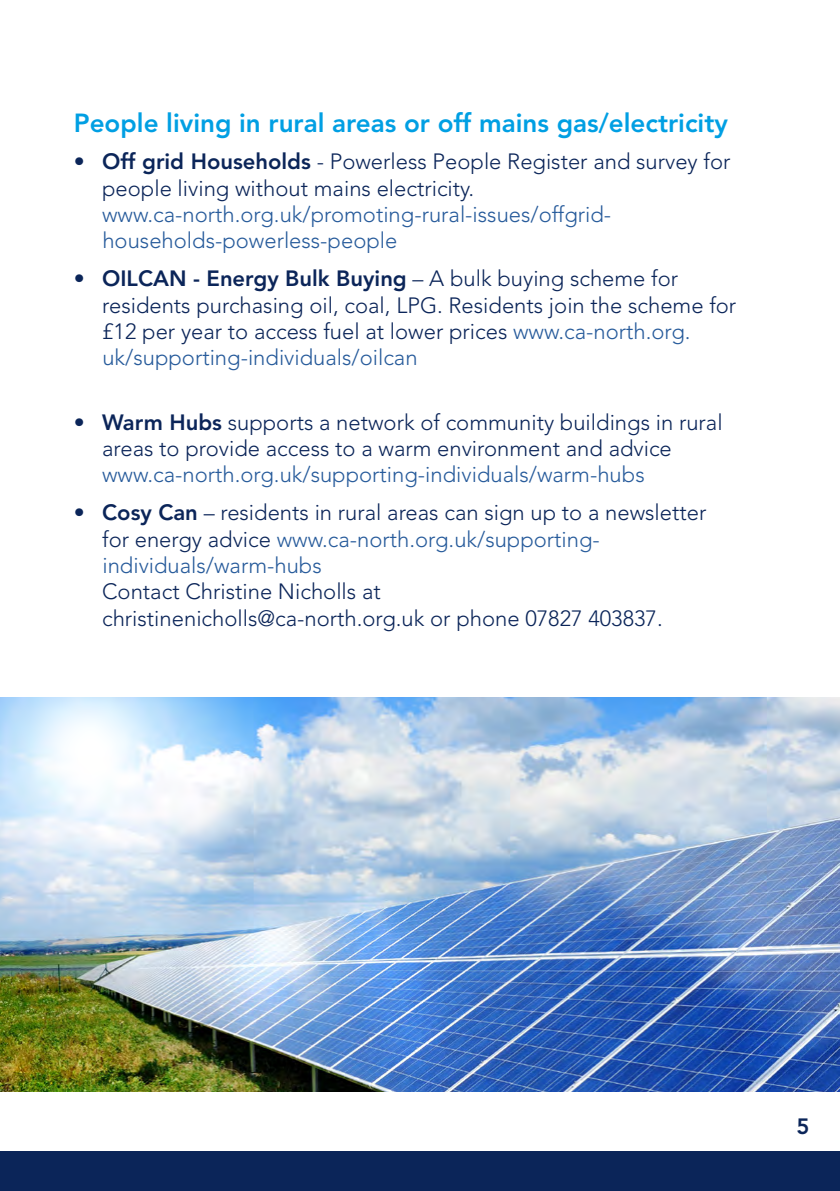
<style>
.page{position:relative;width:840px;height:1191px;background:#fff}
.page>*{position:absolute;margin:0;border:0;box-sizing:border-box;transform-origin:0 0}
.t1{font:800 26px "Avenir LT Std";color:#009fe3}
.t2{font:300 22px/26.4px "Avenir LT Std";color:#0b2559}
.t3{font:300 22px/26.4px "Avenir LT Std";color:#275b9b}
.t4{font:800 22px "Avenir LT Std";color:#0b2559}
.s1{font-weight:800}
.s2{color:#275b9b}
</style>
<div class="page">
<img style="left:0;top:697px;width:839px;height:394px">
<div style="left:0;top:1151px;width:839px;height:40px;background:#0b2559"></div>
<p class="t1" style="left:74px;top:107px;width:655px">People living in rural areas or off mains gas/electricity</p>
<p class="t2" style="left:102px;top:148px;width:629px;text-indent:-28px">• <span class="s1">Off grid Households</span> - Powerless People Register and survey for people living without mains electricity.</p>
<p class="t3" style="left:102px;top:201px;width:510px">www.ca-north.org.uk/promoting-rural-issues/offgrid&shy;households-powerless-people</p>
<p class="t2" style="left:102px;top:265px;width:635px;text-indent:-28px">• <span class="s1">OILCAN - Energy Bulk Buying</span> – A bulk buying scheme for residents purchasing oil, coal, LPG. Residents join the scheme for £12 per year to access fuel at lower prices <span class="s2">www.ca-north.org. uk/supporting-individuals/oilcan</span></p>
<p class="t2" style="left:102px;top:409px;width:621px;text-indent:-28px">• <span class="s1">Warm Hubs</span> supports a network of community buildings in rural areas to provide access to a warm environment and advice</p>
<p class="t3" style="left:102px;top:462px;width:543px">www.ca-north.org.uk/supporting-individuals/warm-hubs</p>
<p class="t2" style="left:102px;top:499px;width:605px;text-indent:-28px">• <span class="s1">Cosy Can</span> – residents in rural areas can sign up to a newsletter for energy advice <span class="s2">www.ca-north.org.uk/supporting&shy;individuals/warm-hubs</span></p>
<p class="t2" style="left:102px;top:579px;width:562px">Contact Christine Nicholls at christinenicholls@ca-north.org.uk or phone 07827 403837.</p>
<p class="t4" style="left:796px;top:1113px;width:15px">5</p>
</div>
